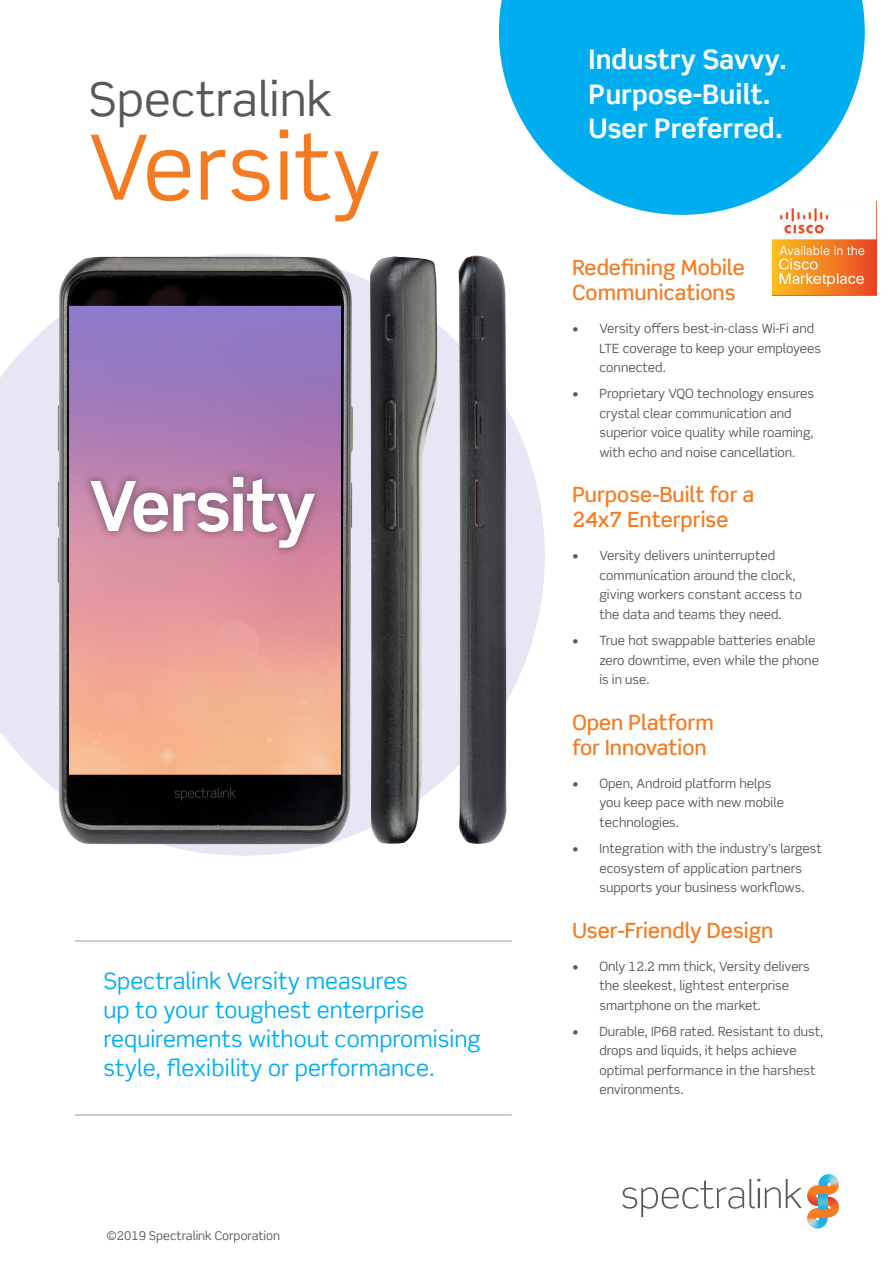
<style>
.page{position:relative;width:893px;height:1263px;background:#fff}
.page>*{position:absolute;margin:0;border:0;box-sizing:border-box;transform-origin:0 0}
.t1{font:90px "Scene Std";color:#f47b21}
.t2{font:46.5px "Scene Std";color:#57585a}
.t3{font:700 27px "Scene Std";color:#fff}
.Body{font:22.5px/29.2px "Scene Std";color:#00aeef}
.t4{font:500 21px/25.2px "Scene Std";color:#f47b21}
.t5{font:12.75px/19.5px "Scene Std";color:#57585a}
.t6{font:12px "Scene Std";color:#57585a}
</style>
<div class="page">
<svg style="left:499px;top:0;width:366px;height:215px;fill:#00aeef"></svg>
<svg style="left:0;top:324px;width:545px;height:489px;fill:#e8e5f4"></svg>
<img style="left:807px;top:1220px;width:21px;height:9px">
<img style="left:820px;top:1174px;width:18px;height:5px">
<svg style="left:622px;top:1179px;width:217px;height:41px"></svg>
<img style="left:39px;top:254px;width:331px;height:602px">
<img style="left:458px;top:255px;width:48px;height:589px">
<img style="left:370px;top:256px;width:67px;height:588px">
<div style="left:82px;top:468px;width:241px;height:89px;background:#231f20;opacity:.55"></div>
<svg style="left:90px;top:477px;width:225px;height:71px"></svg>
<hr style="left:75px;top:940px;width:437px;height:2px;background:#bcbdc0">
<hr style="left:75px;top:1114px;width:437px;height:2px;background:#bcbdc0">
<img style="left:773px;top:202px;width:103px;height:93px">
<p class="t2" style="left:89px;top:70px;width:245px">Spectralink</p>
<p class="t1" style="left:89px;top:111px;width:294px">Versity</p>
<p class="Body" style="left:104px;top:965px;width:379px">Spectralink Versity measures<br>up to your toughest enterprise requirements without compromising style, flexibility or performance.</p>
<p class="t6" style="left:106px;top:1228px;width:175px">©2019 Spectralink Corporation</p>
<p class="t3" style="left:589px;top:42px;width:200px">Industry Savvy.</p>
<p class="t3" style="left:589px;top:77px;width:184px">Purpose-Built.</p>
<p class="t3" style="left:589px;top:111px;width:196px">User Preferred.</p>
<h1 class="t4" style="left:572px;top:254px;width:174px">Redefining Mobile<br>Communications</h1>
<p class="t5" style="left:599px;top:318px;width:223px;text-indent:-27px">• Versity offers best-in-class Wi-Fi and<br>LTE coverage to keep your employees connected.</p>
<p class="t5" style="left:599px;top:384px;width:216px;text-indent:-27px">• Proprietary VQO technology ensures crystal clear communication and superior voice quality while roaming, with echo and noise cancellation.</p>
<h1 class="t4" style="left:572px;top:482px;width:183px">Purpose-Built for a<br>24x7 Enterprise</h1>
<p class="t5" style="left:599px;top:546px;width:204px;text-indent:-27px">• Versity delivers uninterrupted communication around the clock, giving workers constant access to the data and teams they need.</p>
<p class="t5" style="left:599px;top:631px;width:221px;text-indent:-27px">• True hot swappable batteries enable zero downtime, even while the phone is in use.</p>
<h1 class="t4" style="left:572px;top:709px;width:143px">Open Platform for Innovation</h1>
<p class="t5" style="left:599px;top:773px;width:186px;text-indent:-27px">• Open, Android platform helps you keep pace with new mobile technologies.</p>
<p class="t5" style="left:599px;top:839px;width:224px;text-indent:-27px">• Integration with the industry’s largest ecosystem of application partners supports your business workflows.</p>
<h1 class="t4" style="left:572px;top:917px;width:202px">User-Friendly Design</h1>
<p class="t5" style="left:599px;top:956px;width:212px;text-indent:-27px">• Only 12.2 mm thick, Versity delivers the sleekest, lightest enterprise smartphone on the market.</p>
<p class="t5" style="left:599px;top:1021px;width:225px;text-indent:-27px">• Durable, IP68 rated. Resistant to dust, drops and liquids, it helps achieve optimal performance in the harshest environments.</p>
</div>
